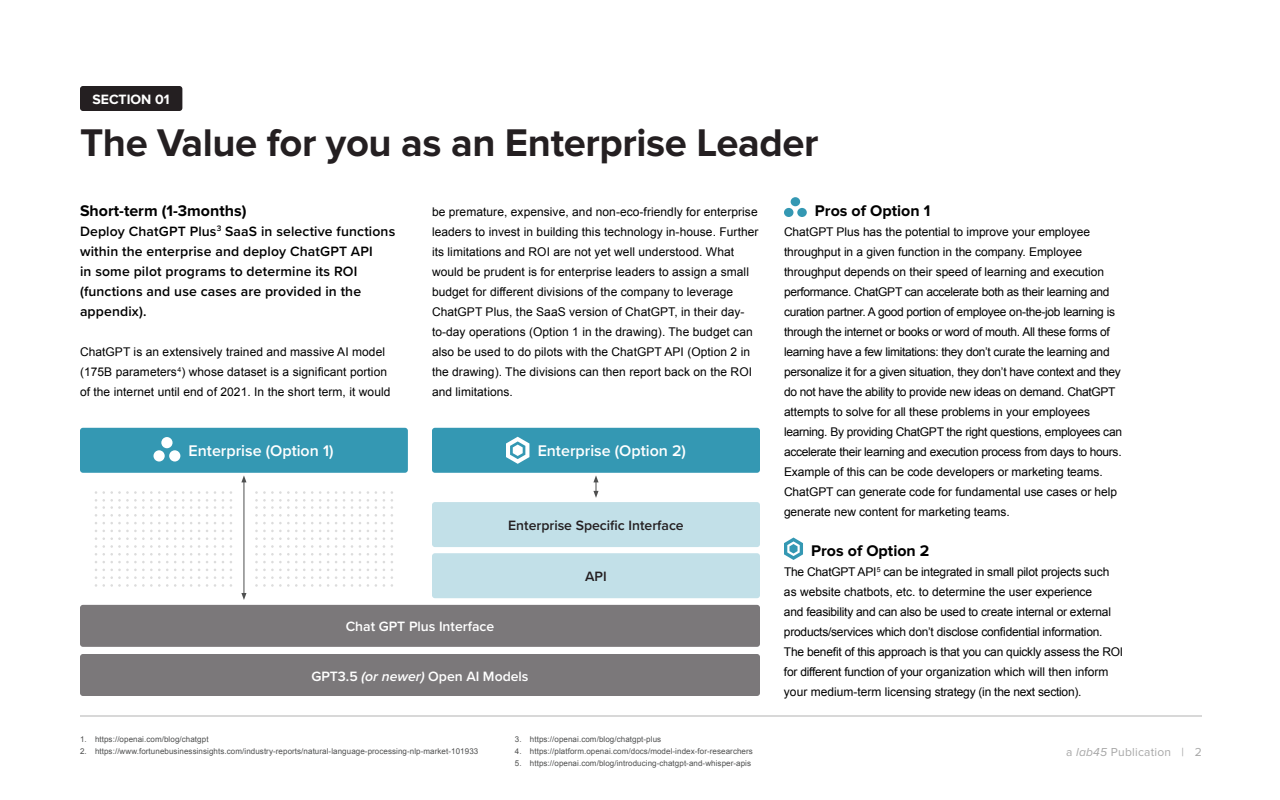
<style>
.page{position:relative;width:1280px;height:800px;background:#fff}
.page>*{position:absolute;margin:0;border:0;box-sizing:border-box;transform-origin:0 0}
.t1{font:700 40px "Proxima Nova";letter-spacing:-.01em;color:#241f21}
.t2{font:700 16px "Proxima Nova";color:#000}
.t3{font:600 16px "Proxima Nova";color:#fff}
.t4{font:600 14px/20px "Proxima Nova";letter-spacing:.01em;color:#000}
.t5{font:600 14px "Proxima Nova";color:#fff}
.t6{font:600 14px "Proxima Nova";color:#241f21}
.t7{font:700 14px "Proxima Nova";color:#fff}
.t8{font:12px/20px "Arial";letter-spacing:-.005em;color:#000}
.t9{font:12px/20px "Arial";letter-spacing:-.025em;color:#000}
.t10{font:12px "Proxima Nova";letter-spacing:.02em;color:#a7a7a7}
.t11{font:8px "Arial";letter-spacing:.01em;color:#4e4f4f}
.s1{font-style:italic}
</style>
<div class="page">
<div style="left:797px;top:208px;width:10px;height:9px;background:#3498b3;border-radius:50%"></div>
<div style="left:784px;top:208px;width:10px;height:9px;background:#3498b3;border-radius:50%"></div>
<div style="left:791px;top:197px;width:9px;height:9px;background:#3498b3;border-radius:50%"></div>
<svg style="left:784px;top:538px;width:19px;height:22px"></svg>
<div style="left:80px;top:605px;width:680px;height:42px;background:#7b787a;border-radius:3px"></div>
<div style="left:80px;top:654px;width:680px;height:42px;background:#7b787a;border-radius:3px"></div>
<div style="left:80px;top:428px;width:328px;height:45px;background:#3498b3;border-radius:3px"></div>
<div style="left:169px;top:450px;width:11px;height:12px;background:#fff;border-radius:50%"></div>
<div style="left:154px;top:450px;width:11px;height:12px;background:#fff;border-radius:50%"></div>
<div style="left:161px;top:437px;width:12px;height:11px;background:#fff;border-radius:50%"></div>
<div style="left:432px;top:553px;width:328px;height:45px;background:#c2e0e8;border-radius:3px"></div>
<div style="left:432px;top:428px;width:328px;height:45px;background:#3498b3;border-radius:3px"></div>
<svg style="left:506px;top:437px;width:23px;height:27px"></svg>
<div style="left:432px;top:502px;width:328px;height:45px;background:#c2e0e8;border-radius:3px"></div>
<svg style="left:593px;top:475px;width:6px;height:23px"></svg>
<hr style="left:243px;top:481px;width:1px;height:114px;background:#4e4f4f">
<svg style="left:241px;top:475px;width:5px;height:7px"></svg>
<svg style="left:241px;top:593px;width:5px;height:7px"></svg>
<svg style="left:182px;top:530px;width:2px;height:33px"></svg>
<svg style="left:190px;top:530px;width:2px;height:33px"></svg>
<svg style="left:198px;top:530px;width:2px;height:33px"></svg>
<svg style="left:206px;top:530px;width:2px;height:33px"></svg>
<svg style="left:214px;top:530px;width:2px;height:33px"></svg>
<svg style="left:222px;top:530px;width:2px;height:33px"></svg>
<svg style="left:230px;top:530px;width:2px;height:33px"></svg>
<svg style="left:182px;top:569px;width:2px;height:18px"></svg>
<svg style="left:190px;top:569px;width:2px;height:18px"></svg>
<svg style="left:198px;top:569px;width:2px;height:18px"></svg>
<svg style="left:206px;top:569px;width:2px;height:18px"></svg>
<svg style="left:214px;top:569px;width:2px;height:18px"></svg>
<svg style="left:222px;top:569px;width:2px;height:18px"></svg>
<svg style="left:230px;top:569px;width:2px;height:18px"></svg>
<svg style="left:255px;top:530px;width:58px;height:33px"></svg>
<svg style="left:319px;top:530px;width:2px;height:33px"></svg>
<svg style="left:327px;top:530px;width:2px;height:33px"></svg>
<svg style="left:335px;top:530px;width:2px;height:33px"></svg>
<svg style="left:343px;top:530px;width:2px;height:33px"></svg>
<svg style="left:351px;top:530px;width:2px;height:33px"></svg>
<svg style="left:359px;top:530px;width:2px;height:33px"></svg>
<svg style="left:367px;top:530px;width:2px;height:33px"></svg>
<svg style="left:375px;top:530px;width:2px;height:33px"></svg>
<svg style="left:255px;top:569px;width:58px;height:18px"></svg>
<svg style="left:319px;top:569px;width:2px;height:18px"></svg>
<svg style="left:327px;top:569px;width:2px;height:18px"></svg>
<svg style="left:335px;top:569px;width:2px;height:18px"></svg>
<svg style="left:343px;top:569px;width:2px;height:18px"></svg>
<svg style="left:351px;top:569px;width:2px;height:18px"></svg>
<svg style="left:359px;top:569px;width:2px;height:18px"></svg>
<svg style="left:367px;top:569px;width:2px;height:18px"></svg>
<svg style="left:375px;top:569px;width:2px;height:18px"></svg>
<svg style="left:182px;top:491px;width:2px;height:33px"></svg>
<svg style="left:190px;top:491px;width:2px;height:33px"></svg>
<svg style="left:198px;top:491px;width:2px;height:33px"></svg>
<svg style="left:206px;top:491px;width:2px;height:33px"></svg>
<svg style="left:214px;top:491px;width:2px;height:33px"></svg>
<svg style="left:222px;top:491px;width:2px;height:33px"></svg>
<svg style="left:230px;top:491px;width:2px;height:33px"></svg>
<svg style="left:255px;top:491px;width:58px;height:33px"></svg>
<svg style="left:319px;top:491px;width:2px;height:33px"></svg>
<svg style="left:327px;top:491px;width:2px;height:33px"></svg>
<svg style="left:335px;top:491px;width:2px;height:33px"></svg>
<svg style="left:343px;top:491px;width:2px;height:33px"></svg>
<svg style="left:351px;top:491px;width:2px;height:33px"></svg>
<svg style="left:359px;top:491px;width:2px;height:33px"></svg>
<svg style="left:367px;top:491px;width:2px;height:33px"></svg>
<svg style="left:375px;top:491px;width:2px;height:33px"></svg>
<svg style="left:383px;top:530px;width:2px;height:33px"></svg>
<svg style="left:391px;top:530px;width:2px;height:33px"></svg>
<svg style="left:383px;top:569px;width:2px;height:18px"></svg>
<svg style="left:391px;top:569px;width:2px;height:18px"></svg>
<svg style="left:383px;top:491px;width:2px;height:33px"></svg>
<svg style="left:391px;top:491px;width:2px;height:33px"></svg>
<svg style="left:95px;top:530px;width:81px;height:33px"></svg>
<svg style="left:95px;top:569px;width:81px;height:18px"></svg>
<svg style="left:95px;top:491px;width:81px;height:33px"></svg>
<div style="left:80px;top:86px;width:102px;height:25px;background:#241f21;border-radius:3px"></div>
<hr style="left:80px;top:716px;width:1122px;height:1px;background:#b3b3b3">
<p class="t7" style="left:92px;top:91px;width:79px">SECTION 01</p>
<h1 class="t1" style="left:80px;top:120px;width:740px">The Value for you as an Enterprise Leader</h1>
<p class="t8" style="left:432px;top:202px;width:328px">be premature, expensive, and non-eco-friendly for enterprise leaders to invest in building this technology in-house. Further its limitations and ROI are not yet well understood. What would be prudent is for enterprise leaders to assign a small budget for different divisions of the company to leverage ChatGPT Plus, the SaaS version of ChatGPT, in their day&shy;to-day operations (Option 1 in the drawing). The budget can also be used to do pilots with the ChatGPT API (Option 2 in the drawing). The divisions can then report back on the ROI and limitations.</p>
<h2 class="t2" style="left:815px;top:201px;width:117px">Pros of Option 1</h2>
<h2 class="t2" style="left:80px;top:201px;width:168px">Short-term (1-3months)</h2>
<p class="t4" style="left:80px;top:221px;width:317px">Deploy ChatGPT Plus<sup>3</sup> SaaS in selective functions within the enterprise and deploy ChatGPT API<br>in some pilot programs to determine its ROI (functions and use cases are provided in the appendix).</p>
<p class="t8" style="left:80px;top:342px;width:312px">ChatGPT is an extensively trained and massive AI model (175B parameters<sup>4</sup>) whose dataset is a significant portion of the internet until end of 2021. In the short term, it would</p>
<p class="t9" style="left:784px;top:222px;width:340px">ChatGPT Plus has the potential to improve your employee throughput in a given function in the company. Employee throughput depends on their speed of learning and execution performance. ChatGPT can accelerate both as their learning and curation partner. A good portion of employee on-the-job learning is through the internet or books or word of mouth. All these forms of learning have a few limitations: they don’t curate the learning and personalize it for a given situation, they don’t have context and they do not have the ability to provide new ideas on demand. ChatGPT attempts to solve for all these problems in your employees learning. By providing ChatGPT the right questions, employees can accelerate their learning and execution process from days to hours.<br>Example of this can be code developers or marketing teams.<br>ChatGPT can generate code for fundamental use cases or help generate new content for marketing teams.</p>
<h2 class="t2" style="left:811px;top:541px;width:120px">Pros of Option 2</h2>
<p class="t8" style="left:784px;top:562px;width:341px">The ChatGPT API<sup>5</sup> can be integrated in small pilot projects such as website chatbots, etc. to determine the user experience<br>and feasibility and can also be used to create internal or external products/services which don’t disclose confidential information.<br>The benefit of this approach is that you can quickly assess the ROI for different function of your organization which will then inform your medium-term licensing strategy (in the next section).</p>
<h2 class="t3" style="left:189px;top:438px;width:146px">Enterprise (Option 1)</h2>
<h2 class="t3" style="left:538px;top:439px;width:150px">Enterprise (Option 2)</h2>
<p class="t6" style="left:508px;top:515px;width:177px">Enterprise Specific Interface</p>
<p class="t6" style="left:585px;top:566px;width:23px">API</p>
<p class="t5" style="left:346px;top:616px;width:150px">Chat GPT Plus Interface</p>
<p class="t5" style="left:311px;top:665px;width:219px">GPT3.5 <span class="s1">(or newer)</span> Open AI Models</p>
<p class="t11" style="left:80px;top:734px;width:130px">1. https://openai.com/blog/chatgpt</p>
<p class="t11" style="left:80px;top:746px;width:400px">2. https://www.fortunebusinessinsights.com/industry-reports/natural-language-processing-nlp-market-101933</p>
<p class="t11" style="left:515px;top:734px;width:148px">3. https://openai.com/blog/chatgpt-plus</p>
<p class="t11" style="left:515px;top:746px;width:240px">4. https://platform.openai.com/docs/model-index-for-researchers</p>
<p class="t11" style="left:515px;top:758px;width:238px">5. https://openai.com/blog/introducing-chatgpt-and-whisper-apis</p>
<p class="t10" style="left:1066px;top:746px;width:137px">a <span class="s1">lab45</span> Publication | 2</p>
</div>
